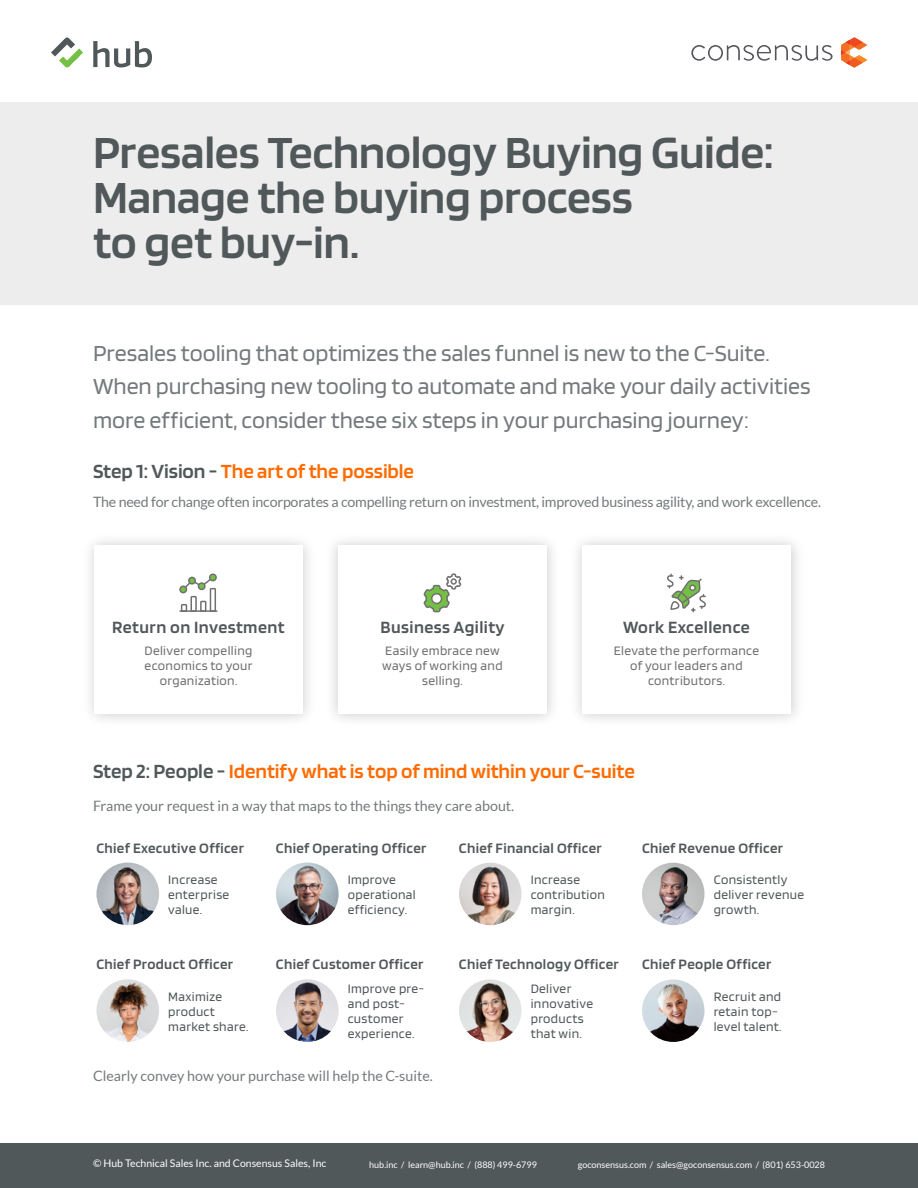
<style>
.page{position:relative;width:918px;height:1188px;background:#fff}
.page>*{position:absolute;margin:0;border:0;box-sizing:border-box;transform-origin:0 0}
.t1{font:600 48px/45px "Blinker";letter-spacing:-.005em;color:#51585a}
.t2{font:24px/33.8px "Blinker";letter-spacing:-.005em;color:#74797b}
.t3{font:600 21px "Blinker";color:#ff6b00}
.t4{font:600 18px "Blinker";letter-spacing:.025em;color:#51585a}
.t5{font:600 15px "Blinker";letter-spacing:.025em;color:#51585a}
.t6{font:14.25px "Lato";letter-spacing:-.015em;color:#74797b}
.t7{font:13.5px/15px "Blinker";letter-spacing:.025em;color:#51585a}
.t8{font:13.5px/15px "Blinker";letter-spacing:.025em;color:#707070;text-align:center}
.t9{font:10.5px "Lato";color:#fff}
.t10{font:9px "Lato";color:#fff}
.s1{color:#51585a}
</style>
<div class="page">
<div style="left:0;top:102px;width:918px;height:202px;background:#eeeded"></div>
<div style="left:0;top:1143px;width:918px;height:45px;background:#51585a"></div>
<svg style="left:691px;top:45px;width:142px;height:16px"></svg>
<svg style="left:841px;top:37px;width:26px;height:31px"></svg>
<svg style="left:667px;top:574px;width:39px;height:39px"></svg>
<div style="left:689px;top:584px;width:7px;height:7px;border:2px solid #707070;border-radius:3px"></div>
<svg style="left:423px;top:573px;width:39px;height:40px"></svg>
<svg style="left:180px;top:579px;width:37px;height:33px"></svg>
<div style="left:210px;top:574px;width:6px;height:7px;background:#74c044;border-radius:50%"></div>
<div style="left:209px;top:573px;width:8px;height:8px;border:2px solid #707070;border-radius:50%"></div>
<div style="left:198px;top:583px;width:7px;height:6px;background:#74c044;border-radius:50%"></div>
<div style="left:198px;top:582px;width:8px;height:8px;border:2px solid #707070;border-radius:50%"></div>
<div style="left:189px;top:577px;width:6px;height:7px;background:#74c044;border-radius:3px"></div>
<div style="left:188px;top:577px;width:8px;height:8px;border:2px solid #707070;border-radius:3px"></div>
<div style="left:180px;top:586px;width:6px;height:7px;background:#74c044;border-radius:50%"></div>
<div style="left:179px;top:586px;width:8px;height:7px;border:2px solid #707070;border-radius:50%"></div>
<img style="left:96px;top:863px;width:63px;height:62px;border-radius:31px">
<img style="left:459px;top:863px;width:63px;height:62px;border-radius:31px">
<img style="left:642px;top:863px;width:63px;height:62px;border-radius:31px">
<img style="left:96px;top:979px;width:63px;height:63px;border-radius:31px">
<img style="left:276px;top:979px;width:63px;height:63px;border-radius:31px">
<img style="left:459px;top:979px;width:63px;height:63px;border-radius:31px">
<img style="left:642px;top:979px;width:63px;height:63px;border-radius:31px">
<img style="left:276px;top:863px;width:63px;height:62px;border-radius:31px">
<svg style="left:51px;top:38px;width:32px;height:30px"></svg>
<svg style="left:93px;top:41px;width:59px;height:27px"></svg>
<h1 class="t1" style="left:93px;top:130px;width:682px">Presales Technology Buying Guide:<br>Manage the buying process<br>to get buy-in.</h1>
<h2 class="t2" style="left:93px;top:336px;width:719px">Presales tooling that optimizes the sales funnel is new to the C-Suite.<br>When purchasing new tooling to automate and make your daily activities more efficient, consider these six steps in your purchasing journey:</h2>
<h3 class="t3" style="left:93px;top:460px;width:323px"><span class="s1">Step 1: Vision -</span> The art of the possible</h3>
<p class="t6" style="left:93px;top:494px;width:730px">The need for change often incorporates a compelling return on investment, improved business agility, and work excellence.</p>
<h3 class="t4" style="left:112px;top:618px;width:174px">Return on Investment</h3>
<p class="t8" style="left:144px;top:643px;width:110px">Deliver compelling economics to your organization.</p>
<h3 class="t4" style="left:381px;top:618px;width:126px">Business Agility</h3>
<p class="t8" style="left:382px;top:643px;width:122px">Easily embrace new ways of working and selling.</p>
<h3 class="t4" style="left:623px;top:618px;width:128px">Work Excellence</h3>
<p class="t8" style="left:614px;top:643px;width:147px">Elevate the performance of your leaders and contributors.</p>
<h3 class="t3" style="left:93px;top:761px;width:543px"><span class="s1">Step 2: People -</span> Identify what is top of mind within your C-suite</h3>
<p class="t6" style="left:93px;top:798px;width:423px">Frame your request in a way that maps to the things they care about.</p>
<p class="t5" style="left:96px;top:840px;width:149px">Chief Executive Officer</p>
<p class="t5" style="left:276px;top:840px;width:152px">Chief Operating Officer</p>
<p class="t5" style="left:459px;top:840px;width:144px">Chief Financial Officer</p>
<p class="t7" style="left:168px;top:873px;width:63px">Increase enterprise value.</p>
<p class="t7" style="left:348px;top:873px;width:70px">Improve operational efficiency.</p>
<p class="t7" style="left:531px;top:873px;width:76px">Increase contribution margin.</p>
<p class="t5" style="left:642px;top:840px;width:143px">Chief Revenue Officer</p>
<p class="t7" style="left:714px;top:873px;width:92px">Consistently deliver revenue growth.</p>
<p class="t5" style="left:96px;top:957px;width:138px">Chief Product Officer</p>
<p class="t5" style="left:276px;top:957px;width:149px">Chief Customer Officer</p>
<p class="t5" style="left:459px;top:957px;width:161px">Chief Technology Officer</p>
<p class="t7" style="left:168px;top:989px;width:82px">Maximize product market share.</p>
<p class="t7" style="left:348px;top:981px;width:78px">Improve pre&shy;and post&shy;customer experience.</p>
<p class="t7" style="left:531px;top:981px;width:64px">Deliver innovative products that win.</p>
<p class="t6" style="left:93px;top:1068px;width:341px">Clearly convey how your purchase will help the C-suite.</p>
<p class="t5" style="left:642px;top:957px;width:131px">Chief People Officer</p>
<p class="t7" style="left:714px;top:989px;width:69px">Recruit and retain top&shy;level talent.</p>
<p class="t9" style="left:93px;top:1158px;width:235px">© Hub Technical Sales Inc. and Consensus Sales, Inc</p>
<p class="t10" style="left:369px;top:1159px;width:169px">hub.inc / learn@hub.inc / (888) 499-6799</p>
<p class="t10" style="left:578px;top:1159px;width:249px">goconsensus.com / sales@goconsensus.com / (801) 653-0028</p>
</div>
